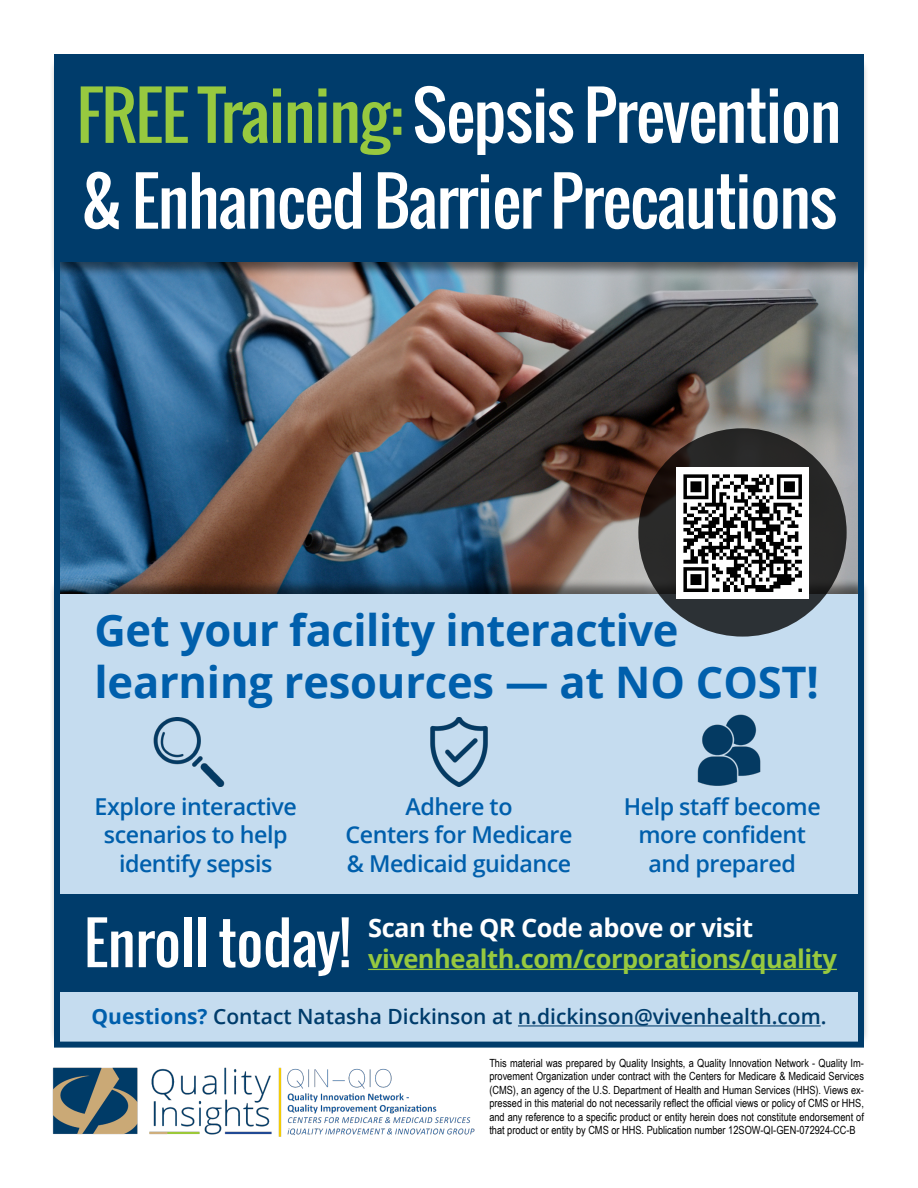
<style>
.page{position:relative;width:918px;height:1188px;background:#fff}
.page>*{position:absolute;margin:0;border:0;box-sizing:border-box;transform-origin:0 0}
.t1{font:64.5px/85.8px "Oswald";letter-spacing:-.015em;color:#fff}
.t2{font:57px "Oswald";color:#fff}
.t3{font:700 43.5px/51.6px "Open Sans";letter-spacing:-.01em;color:#005fac}
.t4{font:700 25.5px/30.6px "Open Sans";letter-spacing:-.02em;color:#97c93f}
.t5{font:600 23.25px/28.5px "Open Sans";letter-spacing:-.02em;color:#005fac;text-align:center}
.t6{font:600 21px "Open Sans";color:#003c6b}
.t7{font:11.25px/13.5px "Arial Narrow";color:#000;text-align:justify}
.s1{color:#97c93f}
.s2{color:#fff}
.s3{font-weight:700;color:#005fac}
</style>
<div class="page">
<img style="left:61px;top:277px;width:796px;height:302px">
<div style="left:49px;top:579px;width:821px;height:467px;background:#000;opacity:.5"></div>
<div style="left:57px;top:594px;width:804px;height:451px;background:#c5dcef"></div>
<div style="left:49px;top:58px;width:820px;height:219px;background:#000;opacity:.5"></div>
<div style="left:57px;top:59px;width:804px;height:203px;background:#003c6b"></div>
<svg style="left:638px;top:428px;width:209px;height:209px;background:#2e2e2e"></svg>
<div style="left:54px;top:54px;width:810px;height:994px;border:6px solid #003c6b"></div>
<div style="left:58px;top:895px;width:804px;height:97px;background:#003c6b"></div>
<img style="left:677px;top:468px;width:131px;height:131px">
<img style="left:52px;top:1067px;width:423px;height:70px">
<img style="left:153px;top:717px;width:72px;height:69px">
<img style="left:697px;top:714px;width:64px;height:72px">
<img style="left:430px;top:717px;width:58px;height:70px">
<hr style="left:518px;top:1025px;width:303px;height:1px;background:#003c6b">
<hr style="left:368px;top:969px;width:469px;height:1px;background:#97c93f">
<p class="t1" style="left:77px;top:72px;width:766px"><span class="s1">FREE Training:</span> Sepsis Prevention &amp; Enhanced Barrier Precautions</p>
<p class="t3" style="left:94px;top:604px;width:726px">Get your facility interactive learning resources — at NO COST!</p>
<p class="t5" style="left:95px;top:792px;width:204px">Explore interactive scenarios to help identify sepsis</p>
<p class="t5" style="left:346px;top:792px;width:228px">Adhere to<br>Centers for Medicare &amp; Medicaid guidance</p>
<p class="t5" style="left:624px;top:792px;width:198px">Help staff become more confident and prepared</p>
<p class="t2" style="left:84px;top:900px;width:268px">Enroll today!</p>
<p class="t4" style="left:368px;top:912px;width:470px"><span class="s2">Scan the QR Code above or visit </span>vivenhealth.com/corporations/quality</p>
<p class="t6" style="left:92px;top:1002px;width:736px"><span class="s3">Questions?</span> Contact Natasha Dickinson at n.dickinson@vivenhealth.com.</p>
<p class="t7" style="left:489px;top:1055px;width:376px">This material was prepared by Quality Insights, a Quality Innovation Network - Quality Im&shy;provement Organization under contract with the Centers for Medicare &amp; Medicaid Services (CMS), an agency of the U.S. Department of Health and Human Services (HHS). Views ex&shy;pressed in this material do not necessarily reflect the official views or policy of CMS or HHS, and any reference to a specific product or entity herein does not constitute endorsement of that product or entity by CMS or HHS. Publication number 12SOW-QI-GEN-072924-CC-B</p>
</div>
